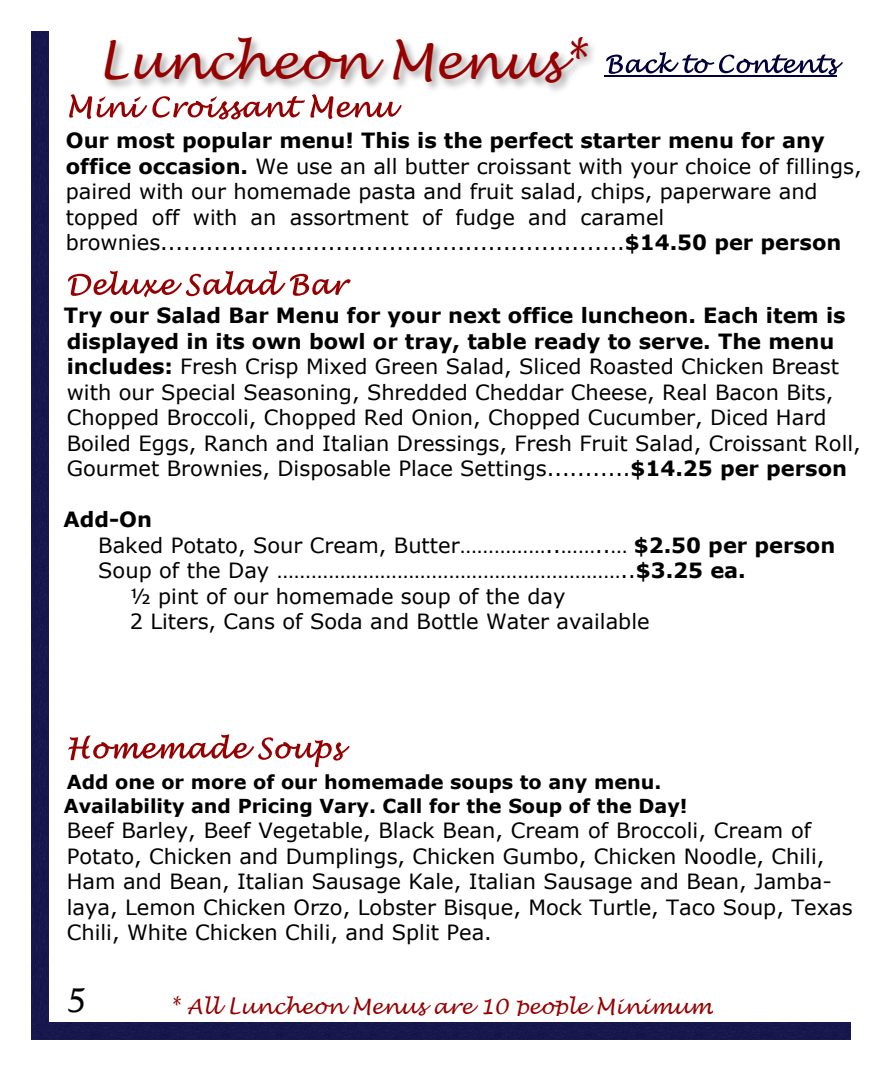
<style>
.page{position:relative;width:882px;height:1071px;background:#fff}
.page>*{position:absolute;margin:0;border:0;box-sizing:border-box;transform-origin:0 0}
.t1{font:italic 49px "Lucida Handwriting";color:#960000}
.t2{font:italic 32.73px "Lucida Handwriting";color:#000}
.t3{font:21px/25.6px "Verdana";color:#000}
.t4{font:italic 21px "Lucida Handwriting";color:#960000}
.t5{font:700 21px "Verdana";color:#000}
.t6{font:700 19.25px/23.4px "Verdana";color:#000}
.s1{font-weight:700}
</style>
<div class="page">
<div style="left:31px;top:31px;width:17px;height:1008px;background:#17174d"></div>
<div style="left:32px;top:1022px;width:818px;height:17px;background:#17174d"></div>
<svg style="left:619px;top:52px;width:224px;height:23px"></svg>
<hr style="left:604px;top:75px;width:232px;height:1px;background:#00003c">
<img style="left:105px;top:39px;width:514px;height:52px">
<svg style="left:69px;top:94px;width:333px;height:25px"></svg>
<svg style="left:68px;top:271px;width:283px;height:26px"></svg>
<svg style="left:68px;top:734px;width:282px;height:33px"></svg>
<h1 class="t1" style="left:97px;top:37px;width:489px">Luncheon Menus*</h1>
<p class="t3" style="left:66px;top:129px;width:797px"><span class="s1">Our most popular menu! This is the perfect starter menu for any office occasion.</span> We use an all butter croissant with your choice of fillings, paired with our homemade pasta and fruit salad, chips, paperware and topped off with an assortment of fudge and caramel brownies.............................................................<span class="s1">$14.50 per person</span></p>
<p class="t3" style="left:64px;top:304px;width:798px"><span class="s1">Try our Salad Bar Menu for your next office luncheon. Each item is displayed in its own bowl or tray, table ready to serve. The menu includes:</span> Fresh Crisp Mixed Green Salad, Sliced Roasted Chicken Breast with our Special Seasoning, Shredded Cheddar Cheese, Real Bacon Bits, Chopped Broccoli, Chopped Red Onion, Chopped Cucumber, Diced Hard Boiled Eggs, Ranch and Italian Dressings, Fresh Fruit Salad, Croissant Roll, Gourmet Brownies, Disposable Place Settings...........<span class="s1">$14.25 per person</span></p>
<p class="t5" style="left:64px;top:511px;width:90px">Add-On</p>
<p class="t3" style="left:98px;top:534px;width:739px">Baked Potato, Sour Cream, Butter……………..……..… <span class="s1">$2.50 per person</span></p>
<p class="t3" style="left:98px;top:560px;width:649px">Soup of the Day ……………………………………………………..<span class="s1">$3.25 ea.</span></p>
<p class="t3" style="left:130px;top:585px;width:437px">½ pint of our homemade soup of the day</p>
<p class="t3" style="left:130px;top:611px;width:521px">2 Liters, Cans of Soda and Bottle Water available</p>
<p class="t6" style="left:64px;top:772px;width:625px">Add one or more of our homemade soups to any menu.<br>Availability and Pricing Vary. Call for the Soup of the Day!</p>
<p class="t3" style="left:67px;top:819px;width:787px">Beef Barley, Beef Vegetable, Black Bean, Cream of Broccoli, Cream of Potato, Chicken and Dumplings, Chicken Gumbo, Chicken Noodle, Chili, Ham and Bean, Italian Sausage Kale, Italian Sausage and Bean, Jamba&shy;laya, Lemon Chicken Orzo, Lobster Bisque, Mock Turtle, Taco Soup, Texas Chili, White Chicken Chili, and Split Pea.</p>
<h2 class="t2" style="left:63px;top:984px;width:24px">5</h2>
<p class="t4" style="left:170px;top:996px;width:544px">* All Luncheon Menus are 10 people Minimum</p>
</div>
